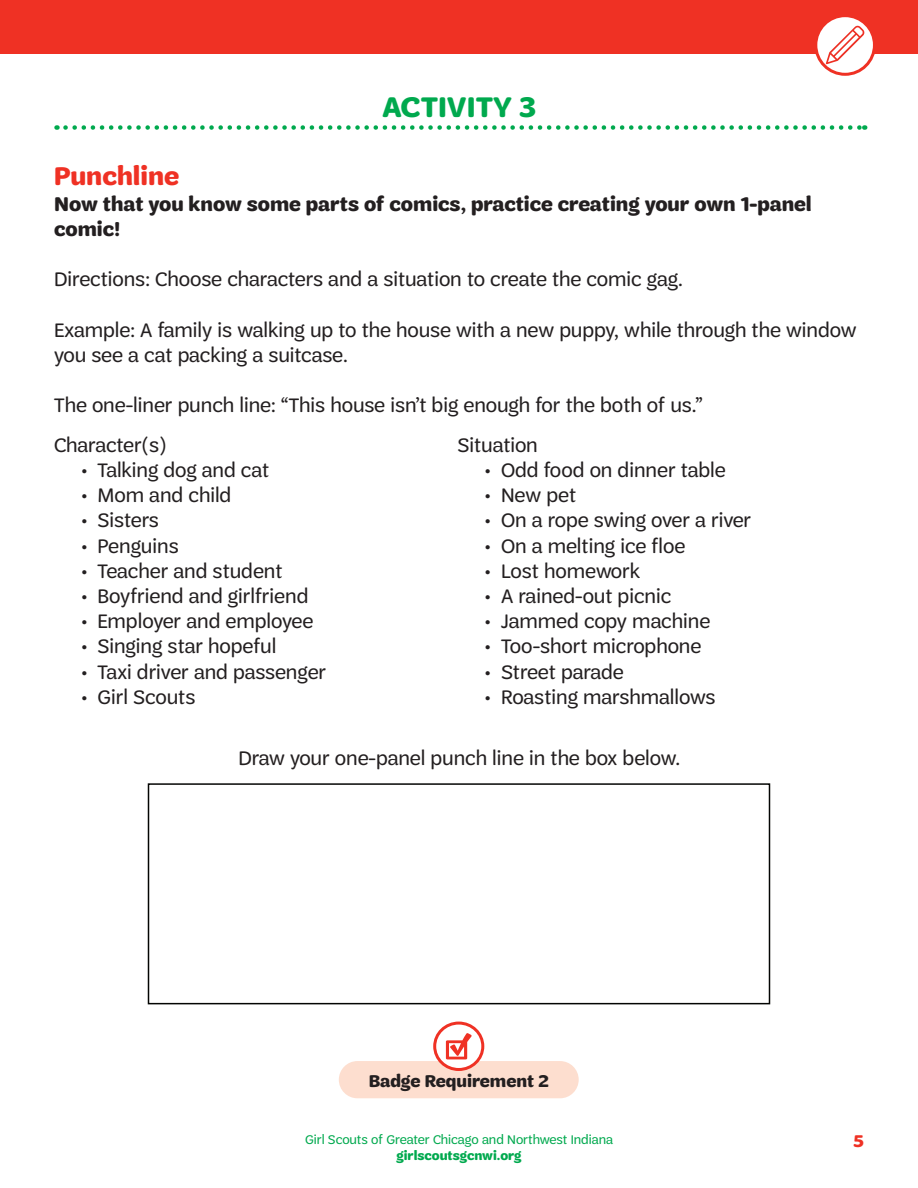
<style>
.page{position:relative;width:918px;height:1188px;background:#fff}
.page>*{position:absolute;margin:0;border:0;box-sizing:border-box;transform-origin:0 0}
.t1{font:700 30px "Trefoil Sans";letter-spacing:.01em;color:#00a94e}
.t2{font:700 27px "Trefoil Sans";color:#ef3124}
.Body{font:21px/25.2px "Trefoil Sans";color:#231f20}
.Body-2{font:700 21px/25.2px "Trefoil Sans";color:#231f20}
.t3{font:700 18px "Trefoil Sans";color:#231f20}
.t4{font:700 18px "Trefoil Sans";color:#ef3124}
.t5{font:13.5px "Trefoil Sans";color:#00a94e}
.t6{font:700 13.5px "Trefoil Sans";color:#00a94e}
</style>
<div class="page">
<div style="left:0;top:0;width:918px;height:54px;background:#ef3124"></div>
<svg style="left:816px;top:16px;width:58px;height:58px"></svg>
<div style="left:814px;top:14px;width:62px;height:62px;border:3px solid #ef3124;border-radius:50%"></div>
<svg style="left:826px;top:26px;width:39px;height:38px"></svg>
<svg style="left:65px;top:125px;width:800px;height:5px"></svg>
<div style="left:148px;top:783px;width:622px;height:221px;border:2px solid #040503"></div>
<div style="left:339px;top:1061px;width:240px;height:37px;background:#fddecf;border-radius:19px"></div>
<svg style="left:435px;top:1023px;width:48px;height:47px"></svg>
<div style="left:433px;top:1022px;width:51px;height:49px;border:3px solid #ef3124;border-radius:50%"></div>
<svg style="left:446px;top:1033px;width:26px;height:26px"></svg>
<p class="t1" style="left:383px;top:90px;width:155px">ACTIVITY 3</p>
<p class="t2" style="left:54px;top:161px;width:127px">Punchline</p>
<p class="Body-2" style="left:54px;top:191px;width:759px">Now that you know some parts of comics, practice creating your own 1-panel comic!</p>
<p class="Body" style="left:54px;top:267px;width:630px">Directions: Choose characters and a situation to create the comic gag.</p>
<p class="Body" style="left:54px;top:317px;width:804px">Example: A family is walking up to the house with a new puppy, while through the window you see a cat packing a suitcase.</p>
<p class="Body" style="left:54px;top:393px;width:650px">The one-liner punch line: “This house isn’t big enough for the both of us.”</p>
<p class="Body" style="left:54px;top:432px;width:114px">Character(s)</p>
<p class="Body" style="left:81px;top:457px;width:190px">• Talking dog and cat</p>
<p class="Body" style="left:81px;top:483px;width:152px">• Mom and child</p>
<p class="Body" style="left:81px;top:508px;width:79px">• Sisters</p>
<p class="Body" style="left:81px;top:533px;width:99px">• Penguins</p>
<p class="Body" style="left:81px;top:558px;width:203px">• Teacher and student</p>
<p class="Body" style="left:81px;top:583px;width:229px">• Boyfriend and girlfriend</p>
<p class="Body" style="left:81px;top:609px;width:234px">• Employer and employee</p>
<p class="Body" style="left:81px;top:634px;width:197px">• Singing star hopeful</p>
<p class="Body" style="left:81px;top:659px;width:247px">• Taxi driver and passenger</p>
<p class="Body" style="left:81px;top:684px;width:116px">• Girl Scouts</p>
<p class="Body" style="left:458px;top:432px;width:82px">Situation</p>
<p class="Body" style="left:484px;top:457px;width:243px">• Odd food on dinner table</p>
<p class="Body" style="left:484px;top:483px;width:93px">• New pet</p>
<p class="Body" style="left:484px;top:508px;width:268px">• On a rope swing over a river</p>
<p class="Body" style="left:484px;top:533px;width:202px">• On a melting ice floe</p>
<p class="Body" style="left:484px;top:558px;width:157px">• Lost homework</p>
<p class="Body" style="left:484px;top:583px;width:188px">• A rained-out picnic</p>
<p class="Body" style="left:484px;top:609px;width:227px">• Jammed copy machine</p>
<p class="Body" style="left:484px;top:634px;width:218px">• Too-short microphone</p>
<p class="Body" style="left:484px;top:659px;width:141px">• Street parade</p>
<p class="Body" style="left:484px;top:684px;width:232px">• Roasting marshmallows</p>
<p class="Body" style="left:238px;top:745px;width:443px">Draw your one-panel punch line in the box below.</p>
<p class="t3" style="left:369px;top:1071px;width:182px">Badge Requirement 2</p>
<p class="t5" style="left:305px;top:1132px;width:309px">Girl Scouts of Greater Chicago and Northwest Indiana</p>
<p class="t6" style="left:397px;top:1148px;width:126px">girlscoutsgcnwi.org</p>
<p class="t4" style="left:854px;top:1131px;width:12px">5</p>
</div>
